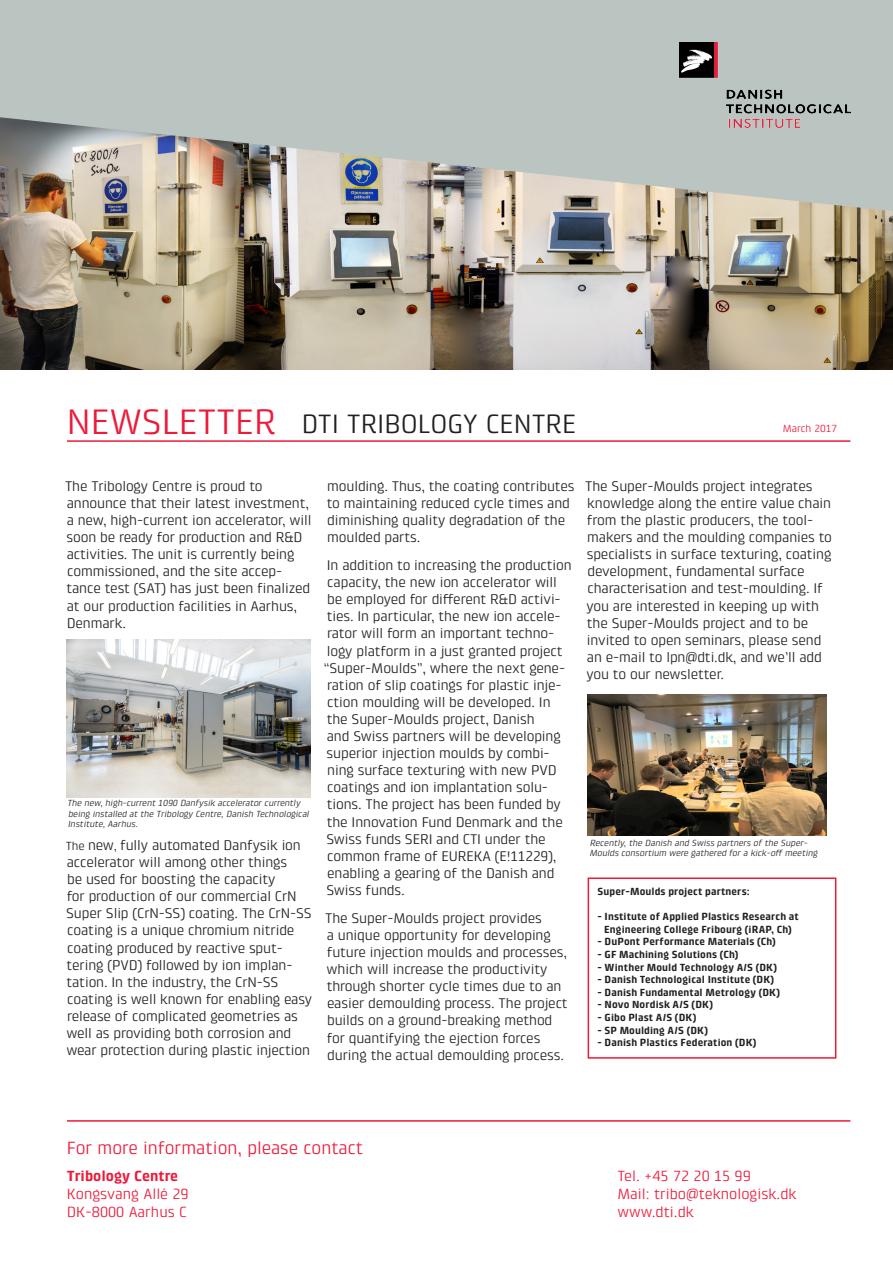
<style>
.page{position:relative;width:893px;height:1263px;background:#fff}
.page>*{position:absolute;margin:0;border:0;box-sizing:border-box;transform-origin:0 0}
.heading_1{font:36px "Klint Pro";color:#ed1a3a}
.heading_1-2{font:27px "Klint Pro";color:#231f20}
.mellemrubrik{font:18px "Klint Pro";color:#ed1a3a}
.t1{font:15px "Klint Pro";color:#ed1a3a}
.mellemrubrik-2{font:700 15px "Klint Pro";color:#ed1a3a}
.t2{font:14.25px/17.1px "Klint Pro";letter-spacing:-.01em;color:#231f20}
.t3{font:700 10.5px/12.6px "Klint Pro";letter-spacing:.01em;color:#231f20;text-align:center}
.t4{font:10.5px "Klint Pro";color:#ed1a3a}
.t5{font:italic 9px/10.8px "Klint Pro";color:#231f20}
.s1{font-size:12px}
</style>
<div class="page">
<img style="left:0;top:214px;width:893px;height:156px">
<hr style="left:67px;top:440px;width:783px;height:2px;background:#ed1a3a">
<svg style="left:0;top:0;width:893px;height:214px"></svg>
<img style="left:679px;top:43px;width:171px;height:84px">
<img style="left:67px;top:640px;width:244px;height:157px">
<hr style="left:67px;top:1120px;width:783px;height:2px;background:#ed1a3a">
<img style="left:587px;top:694px;width:240px;height:141px">
<div style="left:588px;top:877px;width:248px;height:182px;border:2px solid #ed1a3a"></div>
<p class="heading_1" style="left:67px;top:402px;width:211px">NEWSLETTER</p>
<p class="heading_1-2" style="left:302px;top:409px;width:276px">DTI TRIBOLOGY CENTRE</p>
<p class="t4" style="left:783px;top:423px;width:56px">March 2017</p>
<p class="t2" style="left:65px;top:477px;width:248px">The Tribology Centre is proud to announce that their latest investment, a new, high-current ion accelerator, will soon be ready for production and R&amp;D activities. The unit is currently being commissioned, and the site accep&shy;tance test (SAT) has just been finalized at our production facilities in Aarhus, Denmark.</p>
<p class="t5" style="left:67px;top:797px;width:245px">The new, high-current 1090 Danfysik accelerator currently being installed at the Tribology Centre, Danish Technological<br>Institute, Aarhus.</p>
<p class="t2" style="left:66px;top:836px;width:248px"><span class="s1">The</span> new<span class="s1">,</span> fully automated Danfysik ion accelerator will among other things<br>be used for boosting the capacity<br>for production of our commercial CrN Super Slip (CrN-SS) coating. The CrN-SS coating is a unique chromium nitride coating produced by reactive sput&shy;tering (PVD) followed by ion implan&shy;tation. In the industry, the CrN-SS coating is well known for enabling easy release of complicated geometries as well as providing both corrosion and wear protection during plastic injection</p>
<p class="t2" style="left:327px;top:477px;width:249px">moulding. Thus, the coating contributes to maintaining reduced cycle times and diminishing quality degradation of the moulded parts.</p>
<p class="t2" style="left:324px;top:557px;width:250px">In addition to increasing the production capacity, the new ion accelerator will be employed for different R&amp;D activi&shy;ties. In particular, the new ion accele&shy;rator will form an important techno&shy;logy platform in a just granted project “Super-Moulds”, where the next gene&shy;ration of slip coatings for plastic inje&shy;ction moulding will be developed. In<br>the Super-Moulds project, Danish<br>and Swiss partners will be developing superior injection moulds by combi&shy;ning surface texturing with new PVD coatings and ion implantation solu&shy;tions. The project has been funded by the Innovation Fund Denmark and the Swiss funds SERI and CTI under the common frame of EUREKA (E!11229), enabling a gearing of the Danish and Swiss funds.</p>
<p class="t2" style="left:325px;top:909px;width:244px">The Super-Moulds project provides<br>a unique opportunity for developing future injection moulds and processes, which will increase the productivity through shorter cycle times due to an easier demoulding process. The project builds on a ground-breaking method for quantifying the ejection forces during the actual demoulding process.</p>
<p class="t2" style="left:585px;top:477px;width:248px">The Super-Moulds project integrates knowledge along the entire value chain from the plastic producers, the tool&shy;makers and the moulding companies to specialists in surface texturing, coating development, fundamental surface characterisation and test-moulding. If you are interested in keeping up with the Super-Moulds project and to be invited to open seminars, please send an e-mail to lpn@dti.dk, and we’ll add you to our newsletter.</p>
<p class="t5" style="left:589px;top:837px;width:231px">Recently, the Danish and Swiss partners of the Super-<br>Moulds consortium were gathered for a kick-off meeting</p>
<p class="t3" style="left:598px;top:885px;width:154px">Super-Moulds project partners:</p>
<p class="t3" style="left:598px;top:910px;width:203px">- Institute of Applied Plastics Research at<br>Engineering College Fribourg (iRAP, Ch)</p>
<p class="t3" style="left:598px;top:936px;width:180px">- DuPont Performance Materials (Ch)</p>
<p class="t3" style="left:598px;top:948px;width:142px">- GF Machining Solutions (Ch)</p>
<p class="t3" style="left:598px;top:961px;width:181px">- Winther Mould Technology A/S (DK)</p>
<p class="t3" style="left:598px;top:973px;width:178px">- Danish Technological Institute (DK)</p>
<p class="t3" style="left:598px;top:986px;width:184px">- Danish Fundamental Metrology (DK)</p>
<p class="t3" style="left:598px;top:999px;width:117px">- Novo Nordisk A/S (DK)</p>
<p class="t3" style="left:598px;top:1011px;width:100px">- Gibo Plast A/S (DK)</p>
<p class="t3" style="left:598px;top:1024px;width:112px">- SP Moulding A/S (DK)</p>
<p class="t3" style="left:598px;top:1036px;width:160px">- Danish Plastics Federation (DK)</p>
<p class="mellemrubrik" style="left:67px;top:1137px;width:298px">For more information, please contact</p>
<p class="mellemrubrik-2" style="left:67px;top:1167px;width:113px">Tribology Centre</p>
<p class="t1" style="left:67px;top:1185px;width:123px">Kongsvang Allé 29</p>
<p class="t1" style="left:67px;top:1203px;width:121px">DK-8000 Aarhus C</p>
<p class="t1" style="left:617px;top:1168px;width:135px">Tel. +45 72 20 15 99</p>
<p class="t1" style="left:617px;top:1186px;width:181px">Mail: tribo@teknologisk.dk</p>
<p class="t1" style="left:617px;top:1204px;width:78px">www.dti.dk</p>
</div>
